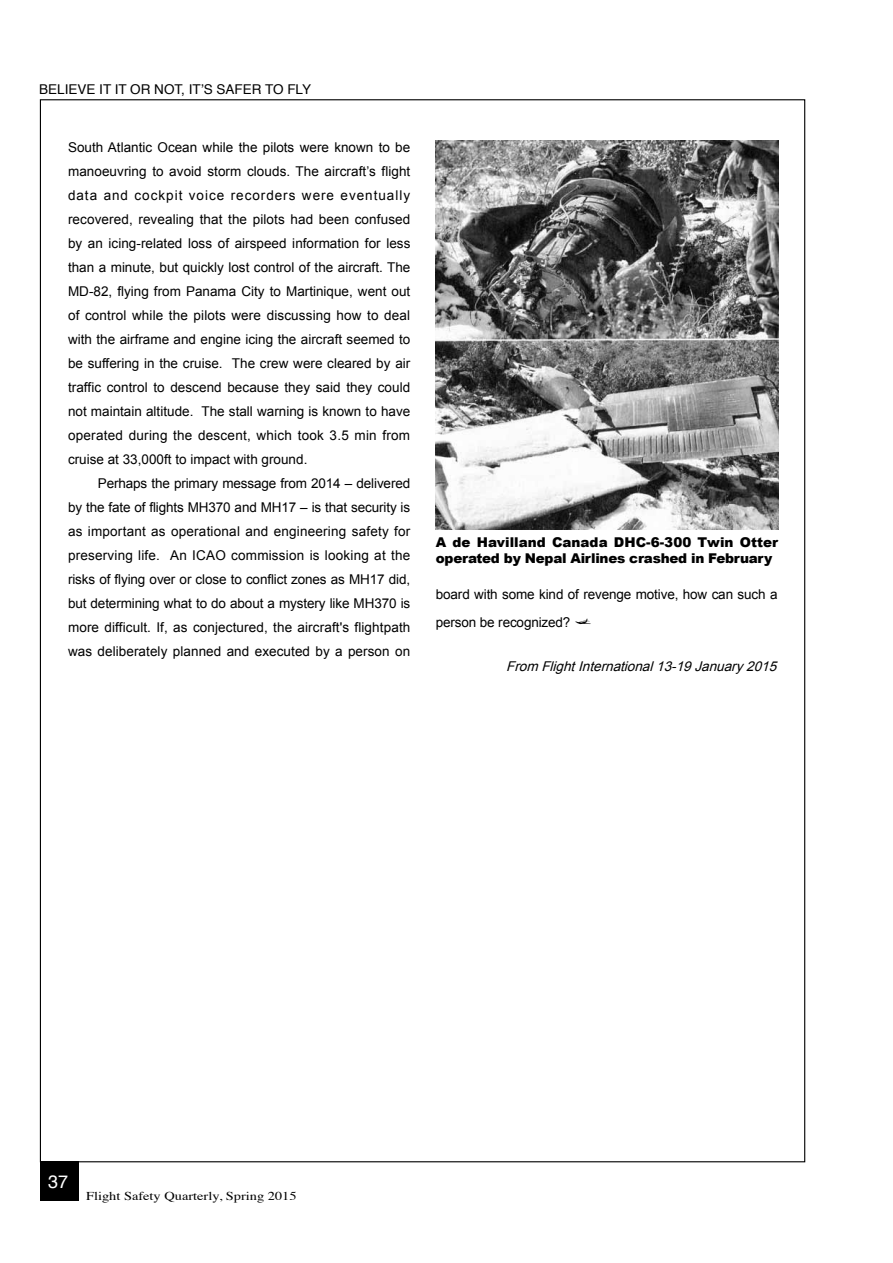
<style>
.page{position:relative;width:893px;height:1263px;background:#fff}
.page>*{position:absolute;margin:0;border:0;box-sizing:border-box;transform-origin:0 0}
.t1{font:18px "Helvetica";color:#fff}
.t2{font:13.5px/24px "Arial";color:#000;text-align:justify}
.t3{font:900 13.5px/16.5px "Arial";letter-spacing:-.01em;color:#000}
.t4{font:italic 13.5px "Arial";color:#000}
.t5{font:13.5px "Helvetica";color:#000}
.t6{font:12px "Times";color:#000;scale:1.2 1}
</style>
<div class="page">
<div style="left:40px;top:1161px;width:38px;height:39px;background:#000"></div>
<img style="left:436px;top:140px;width:342px;height:389px">
<p class="t5" style="left:39px;top:79px;width:273px">BELIEVE IT IT OR NOT, IT’S SAFER TO FLY</p>
<p class="t2" style="left:68px;top:135px;width:344px">South Atlantic Ocean while the pilots were known to be manoeuvring to avoid storm clouds. The aircraft’s flight data and cockpit voice recorders were eventually recovered, revealing that the pilots had been confused by an icing-related loss of airspeed information for less than a minute, but quickly lost control of the aircraft. The MD-82, flying from Panama City to Martinique, went out of control while the pilots were discussing how to deal with the airframe and engine icing the aircraft seemed to be suffering in the cruise. The crew were cleared by air traffic control to descend because they said they could not maintain altitude. The stall warning is known to have operated during the descent, which took 3.5 min from cruise at 33,000ft to impact with ground.</p>
<p class="t2" style="left:68px;top:471px;width:344px;text-indent:30px">Perhaps the primary message from 2014 – delivered by the fate of flights MH370 and MH17 – is that security is as important as operational and engineering safety for preserving life. An ICAO commission is looking at the risks of flying over or close to conflict zones as MH17 did, but determining what to do about a mystery like MH370 is more difficult. If, as conjectured, the aircraft's flightpath was deliberately planned and executed by a person on</p>
<p class="t3" style="left:436px;top:533px;width:344px">A de Havilland Canada DHC-6-300 Twin Otter operated by Nepal Airlines crashed in February</p>
<p class="t2" style="left:436px;top:581px;width:343px;line-height:27.6px">board with some kind of revenge motive, how can such a person be recognized?</p>
<p class="t4" style="left:506px;top:657px;width:276px">From FlightInternational13-19January2015</p>
<h1 class="t1" style="left:48px;top:1168px;width:22px">37</h1>
<p class="t6" style="left:86px;top:1185px;width:177px">Flight Safety Quarterly, Spring 2015</p>
</div>
